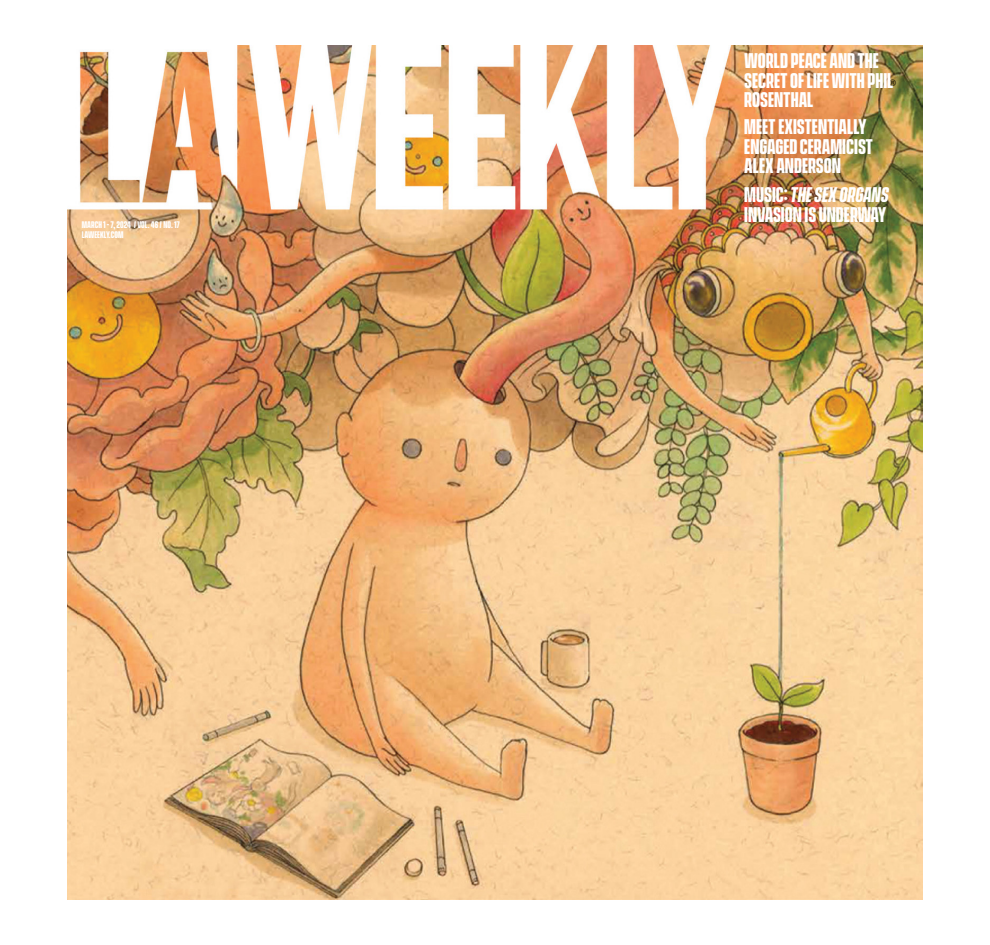
<style>
.page{position:relative;width:990px;height:945px;background:#fff}
.page>*{position:absolute;margin:0;border:0;box-sizing:border-box;transform-origin:0 0}
.t1{font:700 19.38px/19.4px "Vanguard CF";color:#fff}
.t2{font:700 8.75px/9.4px "Vanguard CF";letter-spacing:.01em;color:#fff}
.t3{font:700 8.75px "ITC Avant Garde Pro";color:#000}
.s1{font-style:italic}
</style>
<div class="page">
<img style="left:68px;top:45px;width:854px;height:855px">
<p class="t2" style="left:82px;top:221px;width:99px">MARCH 1 - 7, 2024 / VOL. 46 / NO. 17<br>LAWEEKLY.COM</p>
<p class="t1" style="left:744px;top:52px;width:151px">WORLD PEACE AND THE<br>SECRET OF LIFE WITH PHIL<br>ROSENTHAL</p>
<p class="t1" style="left:744px;top:118px;width:130px">MEET EXISTENTIALLY<br>ENGAGED CERAMICIST<br>ALEX ANDERSON</p>
<p class="t1" style="left:744px;top:186px;width:146px">MUSIC: <span class="s1">THE SEX ORGANS<br></span>INVASION IS UNDERWAY</p>
<p class="t3" style="left:889px;top:77px;width:8px">®</p>
</div>
